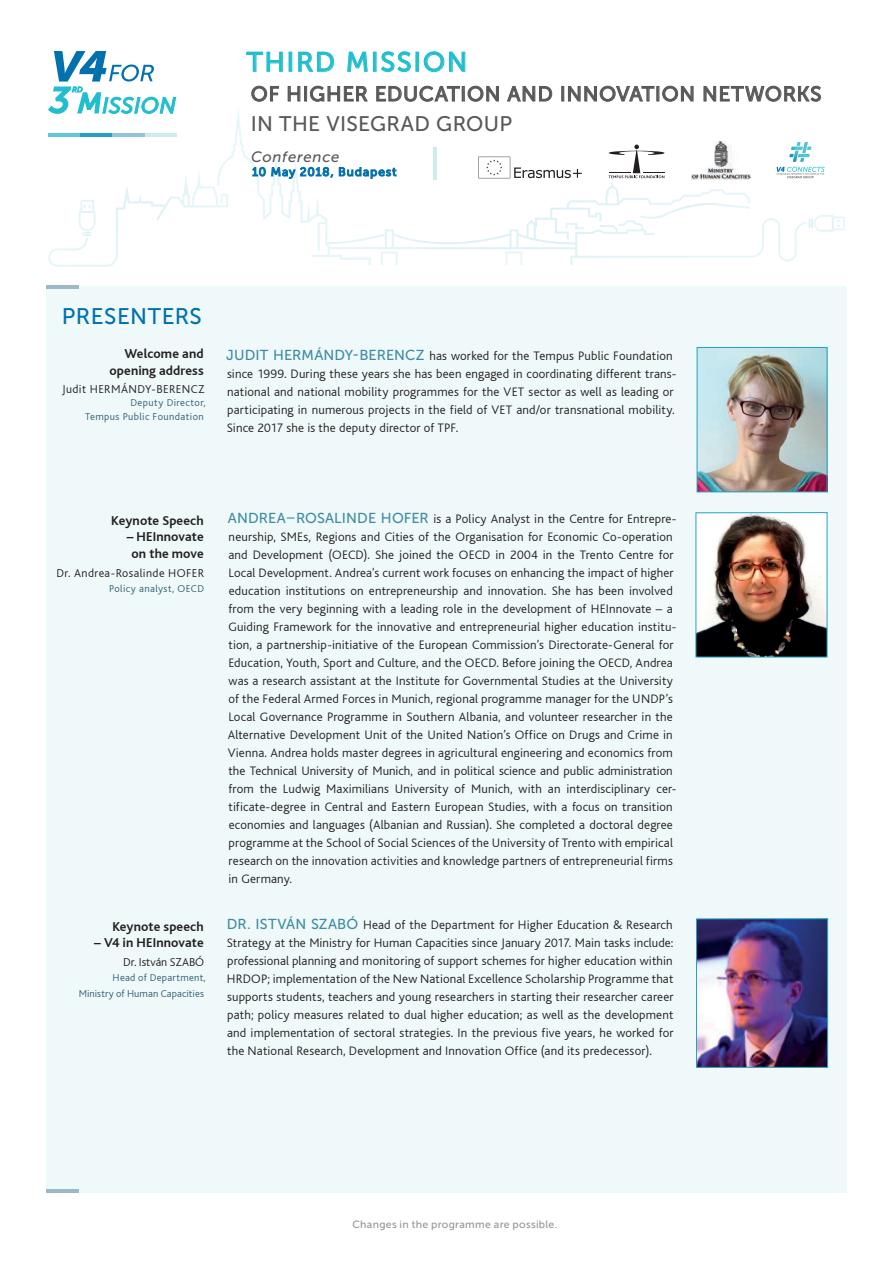
<style>
.page{position:relative;width:893px;height:1263px;background:#fff}
.page>*{position:absolute;margin:0;border:0;box-sizing:border-box;transform-origin:0 0}
.t1{font:27px "Museo Sans 500";letter-spacing:.06em;color:#21bece}
.t2{font:22.5px "Museo Sans 500";letter-spacing:.02em;color:#0071ad}
.t3{font:21px "Museo Sans 500";letter-spacing:.015em;color:#57585a}
.t4{font:20.7px "Museo Sans 500";letter-spacing:.035em;color:#57585a}
.t5{font:italic 15px "Museo Sans 500";letter-spacing:.05em;color:#57585a}
.t6{font:13.5px/16.5px "Bliss Bold HU";letter-spacing:.01em;color:#231f20;text-align:center}
.t7{font:300 12.9px/18px "Bliss CE";letter-spacing:.015em;color:#231f20}
.t8{font:300 12px "Bliss CE";letter-spacing:.035em;color:#231f20}
.t9{font:12px "Museo Sans 500";letter-spacing:.075em;color:#0071ad}
.t10{font:300 12px "Bliss CE";letter-spacing:-.005em;color:#231f20}
.t11{font:300 10.5px/13.5px "Bliss CE";letter-spacing:.035em;color:#306074;text-align:right}
.t12{font:300 10.5px/15px "Bliss CE";letter-spacing:.01em;color:#306074;text-align:right}
.t13{font:10.5px "Museo Sans 500";letter-spacing:.03em;color:#939598}
.s1{font-family:"Museo Sans 500";font-weight:400;font-size:14.4px;color:#408ba2}
</style>
<div class="page">
<div style="left:46px;top:286px;width:800px;height:906px;background:#eff9fa"></div>
<hr style="left:48px;top:133px;width:32px;height:4px;background:#5fc8d6">
<hr style="left:80px;top:133px;width:32px;height:4px;background:#24a1c2">
<hr style="left:144px;top:133px;width:32px;height:4px;background:#ceebf0">
<hr style="left:112px;top:133px;width:32px;height:4px;background:#92c3da">
<svg style="left:246px;top:51px;width:37px;height:21px"></svg>
<svg style="left:298px;top:51px;width:36px;height:21px"></svg>
<svg style="left:347px;top:51px;width:21px;height:21px"></svg>
<div style="left:373px;top:52px;width:4px;height:20px;border:1px solid #21bece"></div>
<svg style="left:381px;top:51px;width:30px;height:21px"></svg>
<div style="left:416px;top:52px;width:3px;height:20px;border:1px solid #21bece"></div>
<svg style="left:423px;top:51px;width:43px;height:21px"></svg>
<svg style="left:251px;top:85px;width:28px;height:17px"></svg>
<svg style="left:287px;top:86px;width:14px;height:16px"></svg>
<div style="left:304px;top:86px;width:3px;height:16px;border:1px solid #57585a"></div>
<svg style="left:309px;top:85px;width:59px;height:17px"></svg>
<svg style="left:376px;top:85px;width:84px;height:17px"></svg>
<div style="left:462px;top:86px;width:3px;height:16px;border:1px solid #57585a"></div>
<svg style="left:467px;top:85px;width:32px;height:17px"></svg>
<svg style="left:507px;top:86px;width:46px;height:16px"></svg>
<div style="left:561px;top:86px;width:3px;height:16px;border:1px solid #57585a"></div>
<svg style="left:568px;top:85px;width:87px;height:17px"></svg>
<svg style="left:662px;top:85px;width:32px;height:17px"></svg>
<svg style="left:703px;top:85px;width:118px;height:17px"></svg>
<svg style="left:798px;top:167px;width:27px;height:11px"></svg>
<img style="left:798px;top:142px;width:13px;height:20px">
<svg style="left:48px;top:51px;width:129px;height:63px"></svg>
<svg style="left:809px;top:215px;width:36px;height:17px"></svg>
<svg style="left:220px;top:108px;width:578px;height:157px"></svg>
<svg style="left:48px;top:168px;width:180px;height:99px"></svg>
<img style="left:698px;top:514px;width:127px;height:141px">
<img style="left:698px;top:920px;width:128px;height:145px">
<div style="left:696px;top:918px;width:132px;height:149px;border:1px solid #24a1c2"></div>
<img style="left:699px;top:349px;width:126px;height:141px">
<div style="left:697px;top:347px;width:130px;height:145px;border:1px solid #24a1c2"></div>
<hr style="left:46px;top:286px;width:32px;height:3px;background:#9cb9c8">
<hr style="left:46px;top:1189px;width:32px;height:3px;background:#9cb9c8">
<h1 class="t1" style="left:247px;top:47px;width:222px">THIRD MISSION</h1>
<h3 class="t4" style="left:251px;top:83px;width:572px">OF HIGHER EDUCATION AND INNOVATION NETWORKS</h3>
<h3 class="t3" style="left:251px;top:112px;width:263px">IN THE VISEGRAD GROUP</h3>
<p class="t5" style="left:251px;top:148px;width:90px">Conference</p>
<p class="t9" style="left:252px;top:165px;width:146px">10 May 2018, Budapest</p>
<h2 class="t2" style="left:62px;top:304px;width:142px">PRESENTERS</h2>
<p class="t6" style="left:109px;top:346px;width:96px;text-align:right">Welcome and opening address</p>
<p class="t8" style="left:62px;top:382px;width:144px">Judit HERMÁNDY-BERENCZ</p>
<p class="t11" style="left:85px;top:396px;width:122px">Deputy Director,<br>Tempus Public Foundation</p>
<p class="t7" style="left:226px;top:347px;width:452px"><span class="s1">JUDIT HERMÁNDY-BERENCZ</span> has worked for the Tempus Public Foundation since 1999. During these years she has been engaged in coordinating different trans&shy;national and national mobility programmes for the VET sector as well as leading or participating in numerous projects in the field of VET and/or transnational mobility.<br>Since 2017 she is the deputy director of TPF.</p>
<p class="t6" style="left:111px;top:512px;width:94px">Keynote Speech</p>
<p class="t6" style="left:127px;top:528px;width:79px">– HEInnovate on the move</p>
<p class="t8" style="left:56px;top:566px;width:149px">Dr. Andrea-Rosalinde HOFER</p>
<p class="t11" style="left:109px;top:582px;width:96px">Policy analyst, OECD</p>
<p class="t6" style="left:112px;top:918px;width:93px">Keynote speech</p>
<p class="t6" style="left:94px;top:934px;width:111px">– V4 in HEInnovate</p>
<p class="t10" style="left:123px;top:956px;width:82px">Dr. István SZABÓ</p>
<p class="t12" style="left:79px;top:970px;width:128px">Head of Department,<br>Ministry of Human Capacities</p>
<p class="t7" style="left:228px;top:510px;width:450px"><span class="s1">ANDREA–ROSALINDE HOFER</span> is a Policy Analyst in the Centre for Entrepre&shy;neurship, SMEs, Regions and Cities of the Organisation for Economic Co-operation and Development (OECD). She joined the OECD in 2004 in the Trento Centre for Local Development. Andrea’s current work focuses on enhancing the impact of higher education institutions on entrepreneurship and innovation. She has been involved from the very beginning with a leading role in the development of HEInnovate – a Guiding Framework for the innovative and entrepreneurial higher education institu&shy;tion, a partnership-initiative of the European Commission’s Directorate-General for Education, Youth, Sport and Culture, and the OECD. Before joining the OECD, Andrea was a research assistant at the Institute for Governmental Studies at the University of the Federal Armed Forces in Munich, regional programme manager for the UNDP’s Local Governance Programme in Southern Albania, and volunteer researcher in the Alternative Development Unit of the United Nation’s Office on Drugs and Crime in Vienna. Andrea holds master degrees in agricultural engineering and economics from the Technical University of Munich, and in political science and public administration from the Ludwig Maximilians University of Munich, with an interdisciplinary cer&shy;tificate-degree in Central and Eastern European Studies, with a focus on transition economies and languages (Albanian and Russian). She completed a doctoral degree programme at the School of Social Sciences of the University of Trento with empirical research on the innovation activities and knowledge partners of entrepreneurial firms in Germany.</p>
<p class="t7" style="left:227px;top:916px;width:448px;text-align:justify"><span class="s1">DR. ISTVÁN SZABÓ</span> Head of the Department for Higher Education &amp; Research Strategy at the Ministry for Human Capacities since January 2017. Main tasks include: professional planning and monitoring of support schemes for higher education within HRDOP; implementation of the New National Excellence Scholarship Programme that supports students, teachers and young researchers in starting their researcher career path; policy measures related to dual higher education; as well as the development and implementation of sectoral strategies. In the previous five years, he worked for the National Research, Development and Innovation Office (and its predecessor).</p>
<p class="t13" style="left:352px;top:1219px;width:206px">Changes in the programme are possible.</p>
</div>
